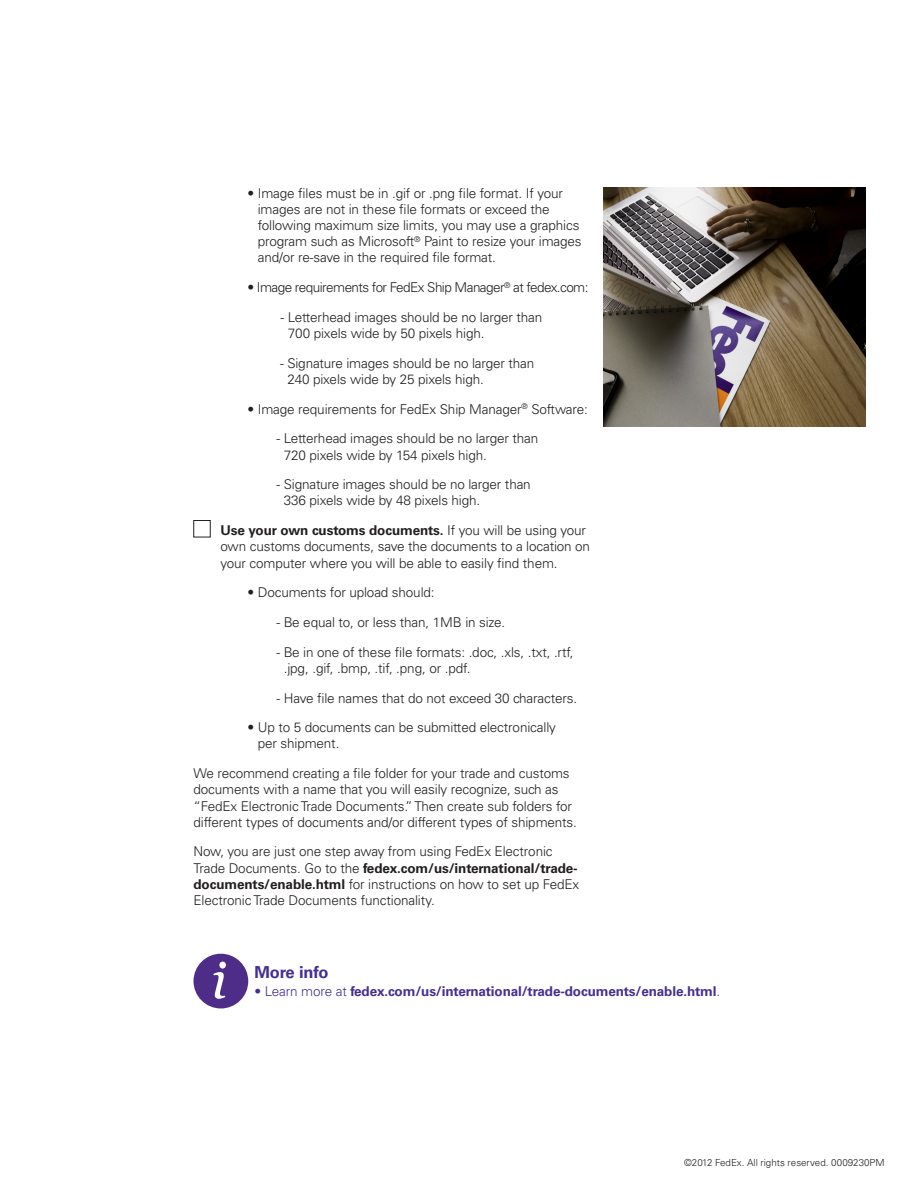
<style>
.page{position:relative;width:918px;height:1188px;background:#fff}
.page>*{position:absolute;margin:0;border:0;box-sizing:border-box;transform-origin:0 0}
.t1{font:700 16.5px "Univers LT Std";letter-spacing:-.01em;color:#452f92}
.t2{font:300 13.5px/16.2px "Univers LT Std";letter-spacing:-.01em;color:#231f20}
.t3{font:700 13.5px "Univers LT Std";letter-spacing:-.01em;color:#452f92}
.t4{font:300 13.5px "Univers LT Std";letter-spacing:-.04em;color:#231f20}
.t5{font:300 9.75px "Univers LT Std";color:#231f20}
.s1{font-weight:700}
.s2{font-weight:300}
</style>
<div class="page">
<img style="left:604px;top:188px;width:262px;height:238px">
<div style="left:194px;top:954px;width:54px;height:54px;background:#4e2d88;border-radius:50%"></div>
<svg style="left:213px;top:962px;width:13px;height:37px"></svg>
<div style="left:193px;top:520px;width:18px;height:17px;border:1px solid #231f20"></div>
<p class="t2" style="left:258px;top:185px;width:325px;text-indent:-10px">• Image files must be in .gif or .png file format. If your images are not in these file formats or exceed the following maximum size limits, you may use a graphics program such as Microsoft<sup>®</sup> Paint to resize your images and/or re-save in the required file format.</p>
<p class="t4" style="left:248px;top:279px;width:342px">• Image requirements for FedEx Ship Manager<sup>®</sup> at fedex.com:</p>
<p class="t2" style="left:288px;top:309px;width:256px;text-indent:-7px">- Letterhead images should be no larger than<br>700 pixels wide by 50 pixels high.</p>
<p class="t2" style="left:287px;top:355px;width:249px;text-indent:-7px">- Signature images should be no larger than<br>240 pixels wide by 25 pixels high.</p>
<p class="t2" style="left:248px;top:401px;width:342px">• Image requirements for FedEx Ship Manager<sup>®</sup> Software:</p>
<p class="t2" style="left:284px;top:431px;width:256px;text-indent:-7px">- Letterhead images should be no larger than<br>720 pixels wide by 154 pixels high.</p>
<p class="t2" style="left:284px;top:476px;width:249px;text-indent:-7px">- Signature images should be no larger than<br>336 pixels wide by 48 pixels high.</p>
<p class="t2" style="left:221px;top:522px;width:371px"><span class="s1">Use your own customs documents.</span> If you will be using your own customs documents, save the documents to a location on your computer where you will be able to easily find them.</p>
<p class="t2" style="left:248px;top:584px;width:189px">• Documents for upload should:</p>
<p class="t2" style="left:276px;top:614px;width:230px">- Be equal to, or less than, 1MB in size.</p>
<p class="t2" style="left:284px;top:644px;width:292px;text-indent:-7px">- Be in one of these file formats: .doc, .xls, .txt, .rtf, .jpg, .gif, .bmp, .tif, .png, or .pdf.</p>
<p class="t2" style="left:276px;top:690px;width:302px">- Have file names that do not exceed 30 characters.</p>
<p class="t2" style="left:258px;top:719px;width:300px;text-indent:-10px">• Up to 5 documents can be submitted electronically per shipment.</p>
<p class="t2" style="left:194px;top:765px;width:385px">We recommend creating a file folder for your trade and customs documents with a name that you will easily recognize, such as “FedEx Electronic Trade Documents.” Then create sub folders for different types of documents and/or different types of shipments.</p>
<p class="t2" style="left:194px;top:844px;width:387px">Now, you are just one step away from using FedEx Electronic Trade Documents. Go to the <span class="s1">fedex.com/us/international/trade&shy;documents/enable.html</span> for instructions on how to set up FedEx Electronic Trade Documents functionality.</p>
<p class="t1" style="left:255px;top:962px;width:75px">More info</p>
<p class="t3" style="left:255px;top:983px;width:467px"><span class="s2">• Learn more at</span> fedex.com/us/international/trade-documents/enable.html<span class="s2">.</span></p>
<p class="t5" style="left:684px;top:1157px;width:202px">©2012 FedEx. All rights reserved. 0009230PM</p>
</div>
